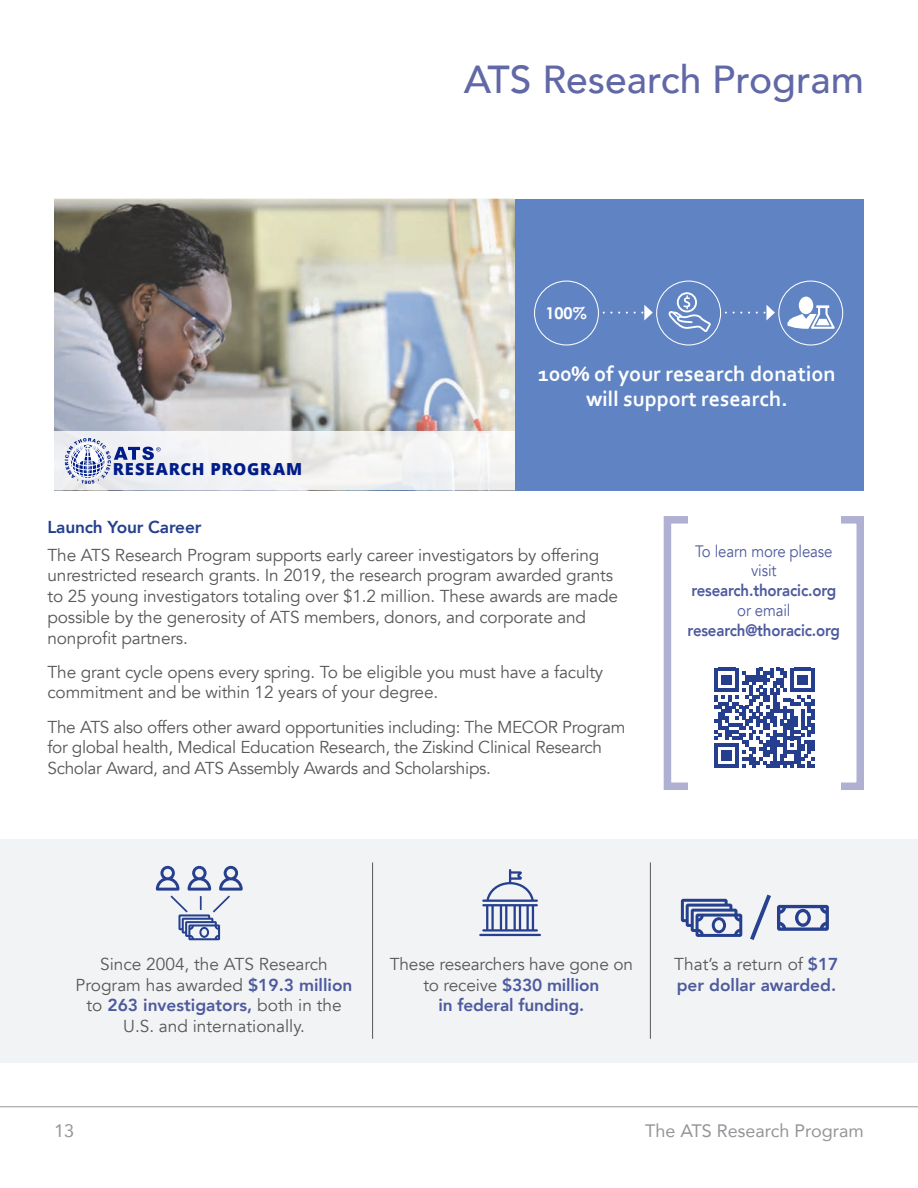
<style>
.page{position:relative;width:918px;height:1188px;background:#fff}
.page>*{position:absolute;margin:0;border:0;box-sizing:border-box;transform-origin:0 0}
.t1{font:500 39px "Avenir";color:#6168a7}
.t2{font:700 21.9px/25px "Corbel";color:#fff;text-align:center}
.t3{font:18px "Avenir";color:#939598}
.Body_Text_1{font:17.25px/20.7px "Avenir";letter-spacing:-.01em;color:#57585a}
.Body_Text_1-2{font:800 17.25px/20.7px "Avenir";color:#4d5a9e}
.t4{font:800 17.25px "Avenir";letter-spacing:-.01em;color:#253f8e}
.t5{font:800 16.65px "Open Sans";letter-spacing:.055em;color:#001c88}
.t6{font:800 16.5px "Avenir";letter-spacing:-.01em;color:#4d5a9e;scale:.91 1}
.t7{font:16.5px "Avenir";letter-spacing:-.01em;color:#4d5a9e;scale:.91 1}
.t8{font:700 16.35px "Century Gothic Pro";color:#fff}
.s1{font-weight:800;color:#4d5a9e}
.s2{font-weight:400;color:#57585a}
</style>
<div class="page">
<hr style="left:0;top:1106px;width:918px;height:1px;background:#939598">
<div style="left:514px;top:199px;width:349px;height:291px;background:#6084c3"></div>
<div style="left:664px;top:516px;width:200px;height:274px;border:8px solid #afb0d2"></div>
<div style="left:689px;top:503px;width:152px;height:292px;background:#fff"></div>
<img style="left:54px;top:199px;width:460px;height:233px">
<svg style="left:715px;top:668px;width:100px;height:100px"></svg>
<svg style="left:54px;top:432px;width:460px;height:58px;fill:#f2f3f4"></svg>
<div style="left:0;top:839px;width:918px;height:223px;background:#f2f3f4"></div>
<svg style="left:482px;top:869px;width:56px;height:63px"></svg>
<hr style="left:479px;top:934px;width:62px;height:2px;background:#26408f">
<svg style="left:681px;top:894px;width:148px;height:46px"></svg>
<hr style="left:372px;top:862px;width:1px;height:177px;background:#57585a">
<hr style="left:650px;top:862px;width:1px;height:177px;background:#57585a">
<svg style="left:156px;top:866px;width:87px;height:74px"></svg>
<svg style="left:65px;top:438px;width:96px;height:46px"></svg>
<svg style="left:611px;top:305px;width:42px;height:15px"></svg>
<svg style="left:734px;top:305px;width:41px;height:15px"></svg>
<svg style="left:668px;top:292px;width:43px;height:40px"></svg>
<div style="left:656px;top:281px;width:65px;height:65px;border:1px solid #fff;border-radius:50%"></div>
<svg style="left:787px;top:305px;width:48px;height:24px"></svg>
<div style="left:799px;top:297px;width:14px;height:17px;background:#fff;border-radius:50%"></div>
<div style="left:778px;top:281px;width:65px;height:65px;border:1px solid #fff;border-radius:50%"></div>
<div style="left:534px;top:281px;width:65px;height:65px;border:1px solid #fff;border-radius:50%"></div>
<p class="t1" style="left:464px;top:46px;width:402px">ATS Research Program</p>
<p class="t8" style="left:545px;top:303px;width:43px">100%</p>
<p class="t5" style="left:113px;top:456px;width:191px">RESEARCH PROGRAM</p>
<p class="t2" style="left:538px;top:361px;width:299px">100% of your research donation will support research.</p>
<p class="t4" style="left:48px;top:514px;width:155px">Launch Your Career</p>
<p class="Body_Text_1" style="left:48px;top:545px;width:572px">The ATS Research Program supports early career investigators by offering unrestricted research grants. In 2019, the research program awarded grants to 25 young investigators totaling over $1.2 million. These awards are made possible by the generosity of ATS members, donors, and corporate and nonprofit partners.</p>
<p class="Body_Text_1" style="left:48px;top:662px;width:557px">The grant cycle opens every spring. To be eligible you must have a faculty commitment and be within 12 years of your degree.</p>
<p class="Body_Text_1" style="left:48px;top:717px;width:580px">The ATS also offers other award opportunities including: The MECOR Program for global health, Medical Education Research, the Ziskind Clinical Research<br>Scholar Award, and ATS Assembly Awards and Scholarships.</p>
<p class="t7" style="left:695px;top:541px;width:152px">To learn more please</p>
<p class="t7" style="left:751px;top:561px;width:29px">visit</p>
<p class="t6" style="left:691px;top:578px;width:161px">research.thoracic.org</p>
<p class="t7" style="left:737px;top:600px;width:60px">or email</p>
<p class="t6" style="left:688px;top:617px;width:169px">research@thoracic.org</p>
<p class="Body_Text_1" style="left:76px;top:954px;width:278px;text-align:center">Since 2004, the ATS Research<br>Program has awarded <span class="s1">$19.3 million </span>to <span class="s1">263 investigators,</span> both in the<br>U.S. and internationally.</p>
<p class="Body_Text_1" style="left:390px;top:954px;width:245px;text-align:center">These researchers have gone on to receive <span class="s1">$330 million<br>in federal funding.</span></p>
<p class="Body_Text_1-2" style="left:674px;top:954px;width:166px"><span class="s2">That’s a return of</span> $17 per dollar awarded.</p>
<p class="t3" style="left:54px;top:1116px;width:22px">13</p>
<p class="t3" style="left:645px;top:1116px;width:220px">The ATS Research Program</p>
</div>
